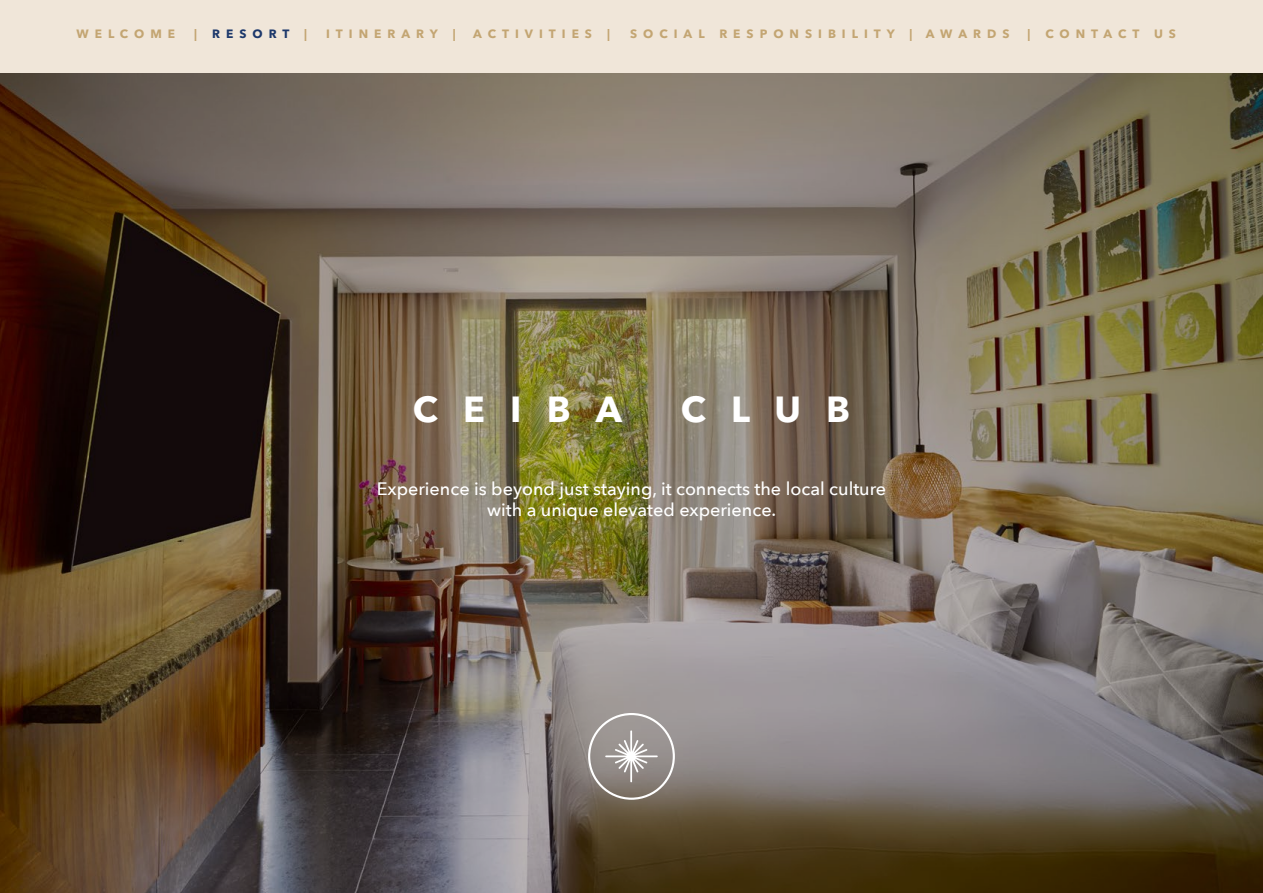
<style>
.page{position:relative;width:1263px;height:893px;background:#fff}
.page>*{position:absolute;margin:0;border:0;box-sizing:border-box;transform-origin:0 0}
.t1{font:700 36px "Avenir Next LT Pro";letter-spacing:.7em;color:#fff}
.t2{font:500 18px/21px "Avenir Next";color:#fff;text-align:center}
.t3{font:700 12px "Avenir Next LT Pro";letter-spacing:.5em;color:#c3a572}
.t4{font:700 12px "Avenir Next LT Pro";letter-spacing:.5em;color:#1c386b}
.s1{color:#c3a572}
</style>
<div class="page">
<img style="left:0;top:72px;width:1263px;height:821px">
<div style="left:0;top:0;width:1263px;height:72px;background:#f0e6d9"></div>
<svg style="left:588px;top:713px;width:87px;height:87px;background:#a09996"></svg>
<p class="t3" style="left:76px;top:26px;width:100px">WELCOME</p>
<p class="t3" style="left:194px;top:26px;width:4px">|</p>
<p class="t4" style="left:212px;top:26px;width:96px">RESORT <span class="s1">|</span></p>
<p class="t3" style="left:326px;top:26px;width:131px">ITINERARY |</p>
<p class="t3" style="left:473px;top:26px;width:120px">ACTIVITIES</p>
<p class="t3" style="left:607px;top:26px;width:4px">|</p>
<p class="t3" style="left:630px;top:26px;width:381px">SOCIAL RESPONSIBILITY | AWARDS</p>
<p class="t3" style="left:1027px;top:26px;width:4px">|</p>
<p class="t3" style="left:1045px;top:26px;width:132px">CONTACT US</p>
<h1 class="t1" style="left:413px;top:387px;width:211px">CEIBA</h1>
<h1 class="t1" style="left:681px;top:387px;width:171px">CLUB</h1>
<p class="t2" style="left:377px;top:478px;width:511px">Experience is beyond just staying, it connects the local culture with a unique elevated experience.</p>
</div>
